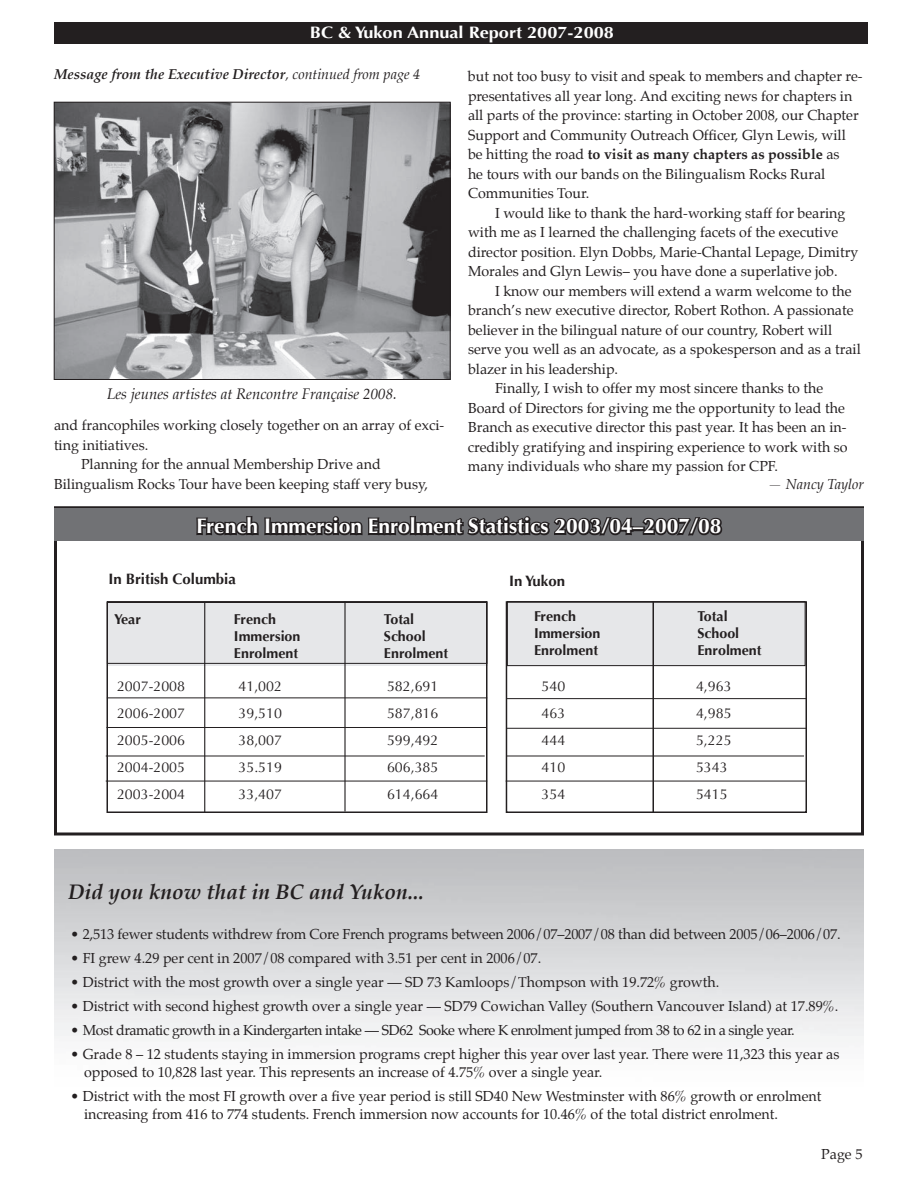
<style>
.page{position:relative;width:918px;height:1188px;background:#fff}
.page>*{position:absolute;margin:0;border:0;box-sizing:border-box;transform-origin:0 0}
.t1{font:700 21px "Optima";color:#fff}
.t2{font:italic 700 21px "Palatino";color:#231f20}
.t3{font:700 16.5px "Optima";color:#fff;scale:1.1 1}
.t4{font:italic 15px "Palatino";color:#231f20}
.t5{font:700 15px "Optima";color:#231f20}
.t6{font:14.25px/19.5px "Palatino";color:#231f20}
.t7{font:14.25px "Optima";color:#231f20}
.t8{font:14.25px "Palatino";letter-spacing:-.03em;color:#231f20}
.t9{font:700 14.25px "Optima";color:#231f20}
.t10{font:italic 700 14.25px "Palatino";color:#231f20}
.t11{font:italic 14.25px "Palatino";color:#231f20}
.s1{font-weight:400}
.s2{font-weight:700}
</style>
<div class="page">
<div style="left:507px;top:602px;width:298px;height:64px;background:#e6e7e9"></div>
<div style="left:507px;top:601px;width:299px;height:65px;border:1px solid #231f20"></div>
<div style="left:54px;top:506px;width:810px;height:329px;border:3px solid #231f20"></div>
<div style="left:506px;top:601px;width:301px;height:212px;border:2px solid #231f20"></div>
<hr style="left:652px;top:602px;width:2px;height:211px;background:#231f20">
<div style="left:107px;top:602px;width:381px;height:64px;background:#e6e7e9"></div>
<div style="left:106px;top:602px;width:382px;height:211px;border:2px solid #231f20"></div>
<div style="left:107px;top:601px;width:380px;height:63px;border:1px solid #231f20"></div>
<div style="left:55px;top:508px;width:809px;height:33px;background:#717275"></div>
<img style="left:56px;top:104px;width:392px;height:274px">
<div style="left:54px;top:102px;width:396px;height:278px;border:1px solid #231f20"></div>
<svg style="left:196px;top:516px;width:439px;height:20px"></svg>
<div style="left:631px;top:527px;width:14px;height:4px;border:3px solid #231f20"></div>
<svg style="left:641px;top:517px;width:82px;height:19px"></svg>
<hr style="left:204px;top:603px;width:1px;height:210px;background:#231f20">
<hr style="left:344px;top:602px;width:2px;height:209px;background:#231f20">
<hr style="left:107px;top:698px;width:380px;height:1px;background:#231f20">
<hr style="left:507px;top:698px;width:299px;height:1px;background:#231f20">
<hr style="left:507px;top:728px;width:299px;height:1px;background:#231f20">
<hr style="left:507px;top:756px;width:297px;height:1px;background:#231f20">
<hr style="left:506px;top:781px;width:300px;height:1px;background:#231f20">
<div style="left:54px;top:23px;width:813px;height:21px;background:#231f20"></div>
<hr style="left:106px;top:781px;width:381px;height:1px;background:#231f20">
<hr style="left:106px;top:756px;width:379px;height:1px;background:#231f20">
<hr style="left:106px;top:727px;width:380px;height:1px;background:#231f20">
<p class="t3" style="left:310px;top:23px;width:278px">BC &amp; Yukon Annual Report 2007-2008</p>
<p class="t10" style="left:54px;top:66px;width:368px">Message from the Executive Director<span class="s1">, continued from page 4</span></p>
<p class="t4" style="left:107px;top:385px;width:291px">Les jeunes artistes at Rencontre Française 2008.</p>
<p class="t6" style="left:54px;top:417px;width:392px">and francophiles working closely together on an array of exci-</p>
<p class="t6" style="left:54px;top:436px;width:96px">ting initiatives.</p>
<p class="t6" style="left:81px;top:456px;width:301px">Planning for the annual Membership Drive and</p>
<p class="t6" style="left:54px;top:475px;width:376px">Bilingualism Rocks Tour have been keeping staff very busy,</p>
<p class="t6" style="left:468px;top:68px;width:396px">but not too busy to visit and speak to members and chapter re&shy;presentatives all year long. And exciting news for chapters in all parts of the province: starting in October 2008, our Chapter Support and Community Outreach Officer, Glyn Lewis, will be hitting the road <span class="s2">to visit as many chapters as possible</span> as<br>he tours with our bands on the Bilingualism Rocks Rural Communities Tour.</p>
<p class="t6" style="left:468px;top:205px;width:392px;text-indent:27px">I would like to thank the hard-working staff for bearing with me as I learned the challenging facets of the executive director position. Elyn Dobbs, Marie-Chantal Lepage, Dimitry Morales and Glyn Lewis– you have done a superlative job.</p>
<p class="t6" style="left:495px;top:283px;width:358px">I know our members will extend a warm welcome to the</p>
<p class="t6" style="left:468px;top:302px;width:387px">branch’s new executive director, Robert Rothon. A passionate</p>
<p class="t6" style="left:468px;top:322px;width:366px">believer in the bilingual nature of our country, Robert will</p>
<p class="t6" style="left:468px;top:341px;width:394px">serve you well as an advocate, as a spokesperson and as a trail</p>
<p class="t6" style="left:468px;top:361px;width:152px">blazer in his leadership.</p>
<p class="t6" style="left:495px;top:380px;width:330px">Finally, I wish to offer my most sincere thanks to the</p>
<p class="t6" style="left:468px;top:400px;width:379px">Board of Directors for giving me the opportunity to lead the</p>
<p class="t6" style="left:468px;top:419px;width:380px">Branch as executive director this past year. It has been an in-</p>
<p class="t6" style="left:468px;top:439px;width:381px">credibly gratifying and inspiring experience to work with so</p>
<p class="t6" style="left:468px;top:458px;width:312px">many individuals who share my passion for CPF.</p>
<p class="t11" style="left:768px;top:476px;width:98px">— Nancy Taylor</p>
<h1 class="t1" style="left:196px;top:514px;width:527px">French Immersion Enrolment Statistics 2003/04–2007/08</h1>
<p class="t5" style="left:108px;top:570px;width:129px">In British Columbia</p>
<p class="t5" style="left:509px;top:572px;width:57px">In Yukon</p>
<p class="t9" style="left:114px;top:611px;width:28px">Year</p>
<p class="t9" style="left:234px;top:611px;width:43px">French</p>
<p class="t9" style="left:384px;top:611px;width:32px">Total</p>
<p class="t9" style="left:234px;top:628px;width:68px">Immersion</p>
<p class="t9" style="left:384px;top:628px;width:43px">School</p>
<p class="t9" style="left:234px;top:645px;width:66px">Enrolment</p>
<p class="t9" style="left:384px;top:645px;width:66px">Enrolment</p>
<p class="t7" style="left:117px;top:678px;width:70px">2007-2008</p>
<p class="t7" style="left:238px;top:678px;width:45px">41,002</p>
<p class="t7" style="left:387px;top:678px;width:53px">582,691</p>
<p class="t7" style="left:542px;top:678px;width:25px">540</p>
<p class="t7" style="left:696px;top:678px;width:37px">4,963</p>
<p class="t7" style="left:117px;top:705px;width:70px">2006-2007</p>
<p class="t7" style="left:238px;top:705px;width:45px">39,510</p>
<p class="t7" style="left:387px;top:705px;width:53px">587,816</p>
<p class="t7" style="left:542px;top:705px;width:25px">463</p>
<p class="t7" style="left:696px;top:705px;width:37px">4,985</p>
<p class="t7" style="left:117px;top:732px;width:70px">2005-2006</p>
<p class="t7" style="left:238px;top:732px;width:45px">38,007</p>
<p class="t7" style="left:387px;top:732px;width:53px">599,492</p>
<p class="t7" style="left:542px;top:732px;width:25px">444</p>
<p class="t7" style="left:696px;top:732px;width:37px">5,225</p>
<p class="t7" style="left:117px;top:759px;width:70px">2004-2005</p>
<p class="t7" style="left:238px;top:759px;width:45px">35.519</p>
<p class="t7" style="left:387px;top:759px;width:53px">606,385</p>
<p class="t7" style="left:542px;top:759px;width:25px">410</p>
<p class="t7" style="left:696px;top:759px;width:33px">5343</p>
<p class="t7" style="left:117px;top:786px;width:70px">2003-2004</p>
<p class="t7" style="left:238px;top:786px;width:45px">33,407</p>
<p class="t7" style="left:387px;top:786px;width:53px">614,664</p>
<p class="t7" style="left:542px;top:786px;width:25px">354</p>
<p class="t7" style="left:696px;top:786px;width:33px">5415</p>
<p class="t9" style="left:534px;top:608px;width:43px">French</p>
<p class="t9" style="left:697px;top:608px;width:32px">Total</p>
<p class="t9" style="left:534px;top:625px;width:68px">Immersion</p>
<p class="t9" style="left:697px;top:625px;width:43px">School</p>
<p class="t9" style="left:534px;top:642px;width:66px">Enrolment</p>
<p class="t9" style="left:697px;top:642px;width:66px">Enrolment</p>
<h1 class="t2" style="left:68px;top:879px;width:357px">Did you know that in BC and Yukon...</h1>
<p class="t6" style="left:70px;top:925px;width:772px">• 2,513 fewer students withdrew from Core French programs between 2006/07–2007/08 than did between 2005/06–2006/07.</p>
<p class="t6" style="left:70px;top:949px;width:472px">• FI grew 4.29 per cent in 2007/08 compared with 3.51 per cent in 2006/07.</p>
<p class="t6" style="left:70px;top:973px;width:650px">• District with the most growth over a single year — SD 73 Kamloops/Thompson with 19.72% growth.</p>
<p class="t6" style="left:70px;top:997px;width:769px">• District with second highest growth over a single year — SD79 Cowichan Valley (Southern Vancouver Island) at 17.89%.</p>
<p class="t8" style="left:70px;top:1021px;width:726px">• Most dramatic growth in a Kindergarten intake — SD62 Sooke where K enrolment jumped from 38 to 62 in a single year.</p>
<p class="t6" style="left:84px;top:1046px;width:757px;line-height:18px;text-indent:-14px">• Grade 8 – 12 students staying in immersion programs crept higher this year over last year. There were 11,323 this year as opposed to 10,828 last year. This represents an increase of 4.75% over a single year.</p>
<p class="t6" style="left:84px;top:1088px;width:739px;line-height:18px;text-indent:-14px">• District with the most FI growth over a five year period is still SD40 New Westminster with 86% growth or enrolment increasing from 416 to 774 students. French immersion now accounts for 10.46% of the total district enrolment.</p>
<p class="t6" style="left:821px;top:1146px;width:43px">Page 5</p>
</div>
